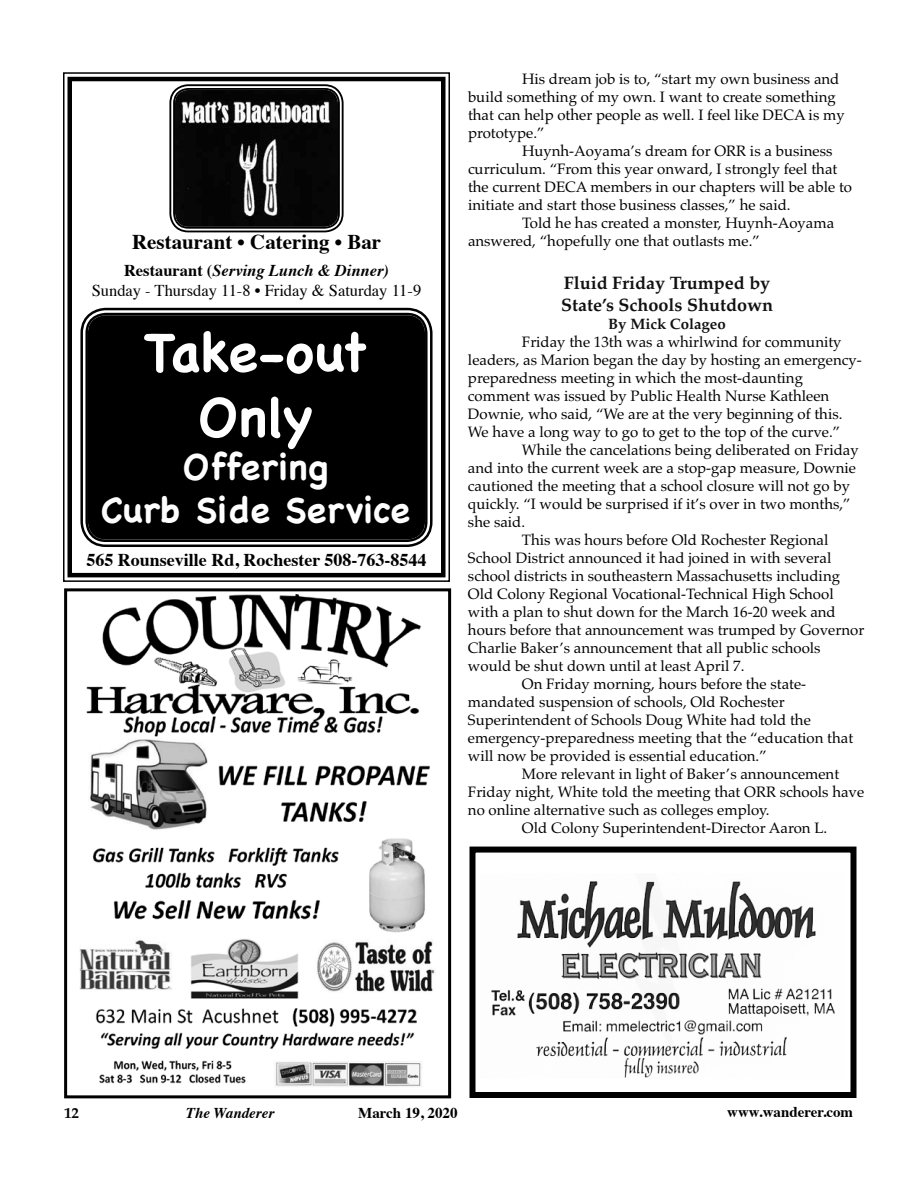
<style>
.page{position:relative;width:918px;height:1188px;background:#fff}
.page>*{position:absolute;margin:0;border:0;box-sizing:border-box;transform-origin:0 0}
.t1{font:700 54px/64.8px "Chalkboard";letter-spacing:-.02em;color:#fff;text-align:center}
.t2{font:700 36px/43.2px "Chalkboard";color:#fff;text-align:center}
.t3{font:700 21px "Times";color:#000}
.t4{font:700 18px/21.6px "Palatino";color:#111}
.t5{font:700 18px "Times";color:#000}
.t6{font:16.5px/19.8px "Times";color:#000;text-align:center}
.t7{font:15px/18px "Palatino";color:#000}
.t8{font:700 15px "Times";color:#000}
.t9{font:700 15px "Palatino";color:#111}
.t10{font:italic 700 15px "Times";color:#000}
.t11{font:700 15px "Palatino";color:#000}
.s1{font-weight:700}
.s2{font-weight:700;font-style:italic}
</style>
<div class="page">
<div style="left:470px;top:847px;width:386px;height:251px;border:6px solid #000"></div>
<img style="left:491px;top:881px;width:344px;height:197px">
<svg style="left:63px;top:72px;width:387px;height:510px"></svg>
<div style="left:68px;top:77px;width:378px;height:500px;border:4px solid #000"></div>
<img style="left:175px;top:90px;width:163px;height:137px">
<div style="left:169px;top:84px;width:175px;height:148px;border:2px solid #000;border-radius:18px"></div>
<div style="left:173px;top:88px;width:167px;height:141px;border:2px solid #000;border-radius:14px"></div>
<div style="left:87px;top:314px;width:339px;height:227px;background:#000;border-radius:19px"></div>
<div style="left:80px;top:308px;width:353px;height:239px;border:8px solid #fff;border-radius:22px"></div>
<div style="left:80px;top:308px;width:353px;height:239px;border:2px solid #000;border-radius:24px"></div>
<div style="left:85px;top:313px;width:343px;height:229px;border:2px solid #000;border-radius:19px"></div>
<div style="left:64px;top:588px;width:387px;height:510px;border:3px solid #000"></div>
<img style="left:79px;top:594px;width:356px;height:493px">
<h3 class="t3" style="left:132px;top:222px;width:251px">Restaurant • Catering • Bar</h3>
<p class="t6" style="left:92px;top:259px;width:331px"><span class="s1">Restaurant (</span><span class="s2">Serving Lunch &amp; Dinner)<br></span>Sunday - Thursday 11-8 • Friday &amp; Saturday 11-9</p>
<h1 class="t1" style="left:144px;top:320px;width:225px">Take-out<br>Only</h1>
<h2 class="t2" style="left:101px;top:445px;width:311px">Offering<br>Curb Side Service</h2>
<p class="t5" style="left:86px;top:542px;width:342px">565 Rounseville Rd, Rochester 508-763-8544</p>
<p class="t7" style="left:468px;top:71px;width:378px;text-indent:54px">His dream job is to, “start my own business and build something of my own. I want to create something that can help other people as well. I feel like DECA is my prototype.”</p>
<p class="t7" style="left:468px;top:143px;width:386px;text-indent:54px">Huynh-Aoyama’s dream for ORR is a business curriculum. “From this year onward, I strongly feel that the current DECA members in our chapters will be able to initiate and start those business classes,” he said.</p>
<p class="t7" style="left:468px;top:215px;width:368px;text-indent:54px">Told he has created a monster, Huynh-Aoyama answered, “hopefully one that outlasts me.”</p>
<p class="t4" style="left:561px;top:274px;width:213px">Fluid Friday Trumped by<br>State’s Schools Shutdown</p>
<p class="t9" style="left:608px;top:314px;width:119px">By Mick Colageo</p>
<p class="t7" style="left:468px;top:334px;width:395px;text-indent:54px">Friday the 13th was a whirlwind for community leaders, as Marion began the day by hosting an emergency&shy;preparedness meeting in which the most-daunting comment was issued by Public Health Nurse Kathleen Downie, who said, “We are at the very beginning of this.<br>We have a long way to go to get to the top of the curve.”</p>
<p class="t7" style="left:522px;top:442px;width:338px">While the cancelations being deliberated on Friday</p>
<p class="t7" style="left:468px;top:460px;width:390px">and into the current week are a stop-gap measure, Downie</p>
<p class="t7" style="left:468px;top:478px;width:384px">cautioned the meeting that a school closure will not go by</p>
<p class="t7" style="left:468px;top:496px;width:384px">quickly. “I would be surprised if it’s over in two months,”</p>
<p class="t7" style="left:468px;top:514px;width:59px">she said.</p>
<p class="t7" style="left:522px;top:532px;width:308px">This was hours before Old Rochester Regional</p>
<p class="t7" style="left:468px;top:550px;width:365px">School District announced it had joined in with several</p>
<p class="t7" style="left:468px;top:568px;width:374px">school districts in southeastern Massachusetts including</p>
<p class="t7" style="left:468px;top:586px;width:367px">Old Colony Regional Vocational-Technical High School</p>
<p class="t7" style="left:468px;top:604px;width:369px">with a plan to shut down for the March 16-20 week and</p>
<p class="t7" style="left:468px;top:622px;width:398px">hours before that announcement was trumped by Governor</p>
<p class="t7" style="left:468px;top:640px;width:354px">Charlie Baker’s announcement that all public schools</p>
<p class="t7" style="left:468px;top:658px;width:278px">would be shut down until at least April 7.</p>
<p class="t7" style="left:522px;top:676px;width:286px">On Friday morning, hours before the state-</p>
<p class="t7" style="left:468px;top:694px;width:318px">mandated suspension of schools, Old Rochester</p>
<p class="t7" style="left:468px;top:712px;width:344px">Superintendent of Schools Doug White had told the</p>
<p class="t7" style="left:468px;top:730px;width:387px">emergency-preparedness meeting that the “education that</p>
<p class="t7" style="left:468px;top:748px;width:300px">will now be provided is essential education.”</p>
<p class="t7" style="left:522px;top:766px;width:319px">More relevant in light of Baker’s announcement</p>
<p class="t7" style="left:468px;top:784px;width:398px">Friday night, White told the meeting that ORR schools have</p>
<p class="t7" style="left:468px;top:802px;width:303px">no online alternative such as colleges employ.</p>
<p class="t7" style="left:522px;top:820px;width:307px">Old Colony Superintendent-Director Aaron L.</p>
<p class="t11" style="left:64px;top:1103px;width:16px">12</p>
<p class="t10" style="left:186px;top:1099px;width:90px">The Wanderer</p>
<p class="t8" style="left:358px;top:1099px;width:101px">March 19, 2020</p>
<p class="t8" style="left:727px;top:1097px;width:127px">www.wanderer.com</p>
</div>
